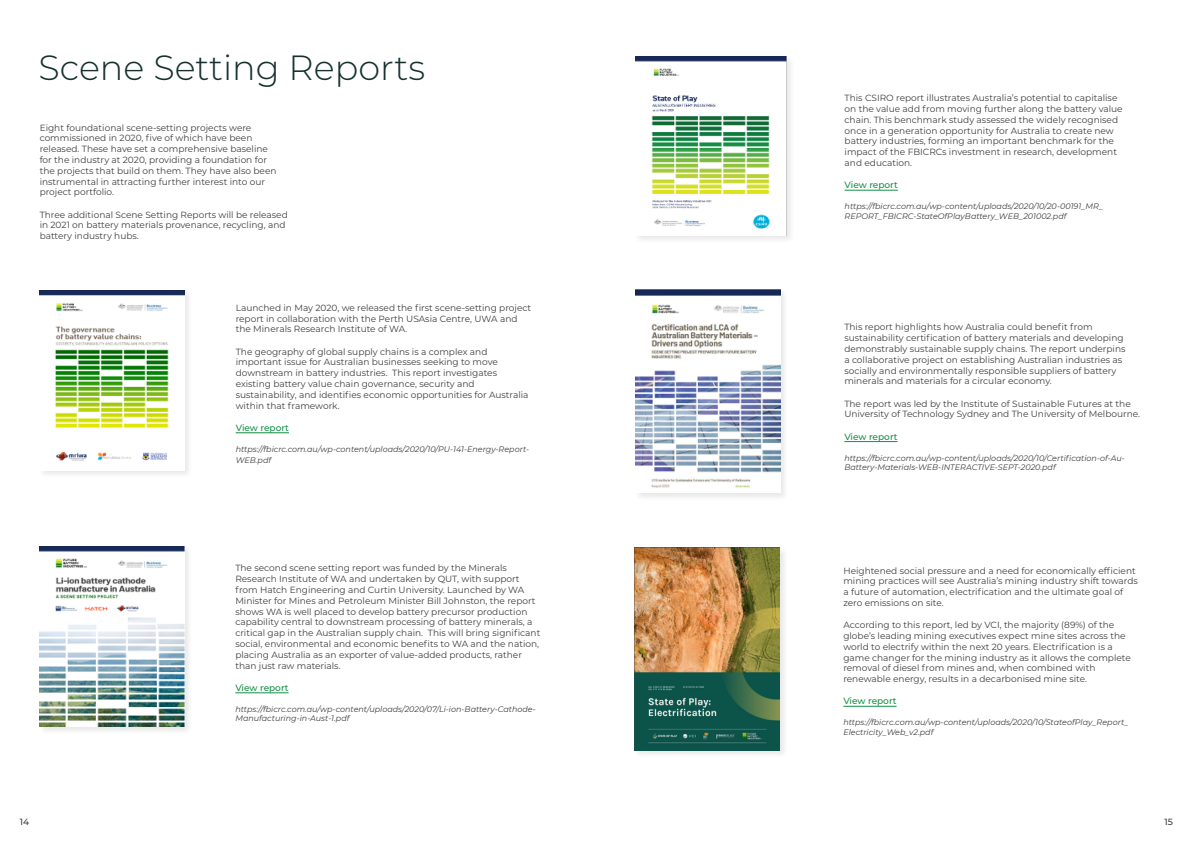
<style>
.page{position:relative;width:1191px;height:842px;background:#fff}
.page>*{position:absolute;margin:0;border:0;box-sizing:border-box;transform-origin:0 0}
.t1{font:300 35px "Montserrat";color:#17312f}
.t2{font:9px/10.8px "Montserrat";color:#3e3e3f}
.t3{font:500 9px "Montserrat";color:#149145}
.t4{font:500 9px "Montserrat";color:#3e3e3f}
.t5{font:italic 8px/9.6px "Montserrat";color:#3e3e3f}
</style>
<div class="page">
<hr style="left:236px;top:432px;width:53px;height:1px;background:#149145">
<div style="left:38px;top:289px;width:154px;height:190px;background:#231f20;opacity:.1"></div>
<img style="left:40px;top:290px;width:144px;height:180px">
<div style="left:38px;top:545px;width:154px;height:189px;background:#231f20;opacity:.1"></div>
<img style="left:40px;top:546px;width:144px;height:180px">
<hr style="left:235px;top:693px;width:53px;height:1px;background:#149145">
<hr style="left:844px;top:441px;width:53px;height:1px;background:#149145">
<div style="left:634px;top:288px;width:154px;height:213px;background:#231f20;opacity:.1"></div>
<img style="left:636px;top:290px;width:144px;height:203px">
<div style="left:634px;top:546px;width:154px;height:213px;background:#f6f6f6"></div>
<img style="left:635px;top:547px;width:145px;height:204px">
<hr style="left:843px;top:706px;width:53px;height:1px;background:#149145">
<hr style="left:844px;top:190px;width:54px;height:1px;background:#149145">
<div style="left:634px;top:55px;width:160px;height:189px;background:#231f20;opacity:.1"></div>
<img style="left:635px;top:57px;width:151px;height:179px">
<p class="t1" style="left:39px;top:44px;width:388px">Scene Setting Reports</p>
<p class="t2" style="left:40px;top:122px;width:238px">Eight foundational scene-setting projects were commissioned in 2020, five of which have been released. These have set a comprehensive baseline for the industry at 2020, providing a foundation for the projects that build on them. They have also been instrumental in attracting further interest into our project portfolio.</p>
<p class="t2" style="left:40px;top:209px;width:250px">Three additional Scene Setting Reports will be released in 2021 on battery materials provenance, recycling, and battery industry hubs.</p>
<p class="t2" style="left:236px;top:302px;width:297px">Launched in May 2020, we released the first scene-setting project report in collaboration with the Perth USAsia Centre, UWA and the Minerals Research Institute of WA.</p>
<p class="t2" style="left:236px;top:346px;width:294px">The geography of global supply chains is a complex and important issue for Australian businesses seeking to move downstream in battery industries. This report investigates existing battery value chain governance, security and sustainability, and identifies economic opportunities for Australia within that framework.</p>
<p class="t3" style="left:236px;top:421px;width:55px">View report</p>
<p class="t5" style="left:236px;top:443px;width:295px;line-height:10.8px">https://fbicrc.com.au/wp-content/uploads/2020/10/PU-141-Energy-Report-<br>WEB.pdf</p>
<p class="t2" style="left:235px;top:562px;width:306px">The second scene setting report was funded by the Minerals Research Institute of WA and undertaken by QUT, with support from Hatch Engineering and Curtin University. Launched by WA Minister for Mines and Petroleum Minister Bill Johnston, the report shows WA is well placed to develop battery precursor production capability central to downstream processing of battery minerals, a critical gap in the Australian supply chain. This will bring significant social, environmental and economic benefits to WA and the nation, placing Australia as an exporter of value-added products, rather than just raw materials.</p>
<p class="t3" style="left:235px;top:681px;width:55px">View report</p>
<p class="t5" style="left:235px;top:704px;width:302px">https://fbicrc.com.au/wp-content/uploads/2020/07/Li-ion-Battery-Cathode-<br>Manufacturing-in-Aust-1.pdf</p>
<p class="t2" style="left:844px;top:92px;width:280px">This CSIRO report illustrates Australia’s potential to capitalise on the value add from moving further along the battery value chain. This benchmark study assessed the widely recognised once in a generation opportunity for Australia to create new battery industries, forming an important benchmark for the impact of the FBICRCs investment in research, development and education.</p>
<p class="t3" style="left:844px;top:179px;width:55px">View report</p>
<p class="t5" style="left:844px;top:201px;width:260px">https://fbicrc.com.au/wp-content/uploads/2020/10/20-00191_MR_<br>REPORT_FBICRC-StateOfPlayBattery_WEB_201002.pdf</p>
<p class="t2" style="left:844px;top:322px;width:283px">This report highlights how Australia could benefit from sustainability certification of battery materials and developing demonstrably sustainable supply chains. The report underpins a collaborative project on establishing Australian industries as socially and environmentally responsible suppliers of battery minerals and materials for a circular economy.</p>
<p class="t2" style="left:844px;top:398px;width:297px">The report was led by the Institute of Sustainable Futures at the<br>University of Technology Sydney and The University of Melbourne.</p>
<p class="t3" style="left:844px;top:430px;width:55px">View report</p>
<p class="t5" style="left:844px;top:453px;width:282px">https://fbicrc.com.au/wp-content/uploads/2020/10/Certification-of-Au-<br>Battery-Materials-WEB-INTERACTIVE-SEPT-2020.pdf</p>
<p class="t2" style="left:843px;top:565px;width:296px">Heightened social pressure and a need for economically efficient mining practices will see Australia’s mining industry shift towards a future of automation, electrification and the ultimate goal of zero emissions on site.</p>
<p class="t2" style="left:843px;top:619px;width:289px">According to this report, led by VCI, the majority (89%) of the globe’s leading mining executives expect mine sites across the world to electrify within the next 20 years. Electrification is a game changer for the mining industry as it allows the complete removal of diesel from mines and, when combined with renewable energy, results in a decarbonised mine site.</p>
<p class="t3" style="left:843px;top:695px;width:55px">View report</p>
<p class="t5" style="left:843px;top:717px;width:287px">https://fbicrc.com.au/wp-content/uploads/2020/10/StateofPlay_Report_<br>Electricity_Web_v2.pdf</p>
<p class="t4" style="left:20px;top:815px;width:11px">14</p>
<p class="t4" style="left:1164px;top:815px;width:10px">15</p>
</div>
